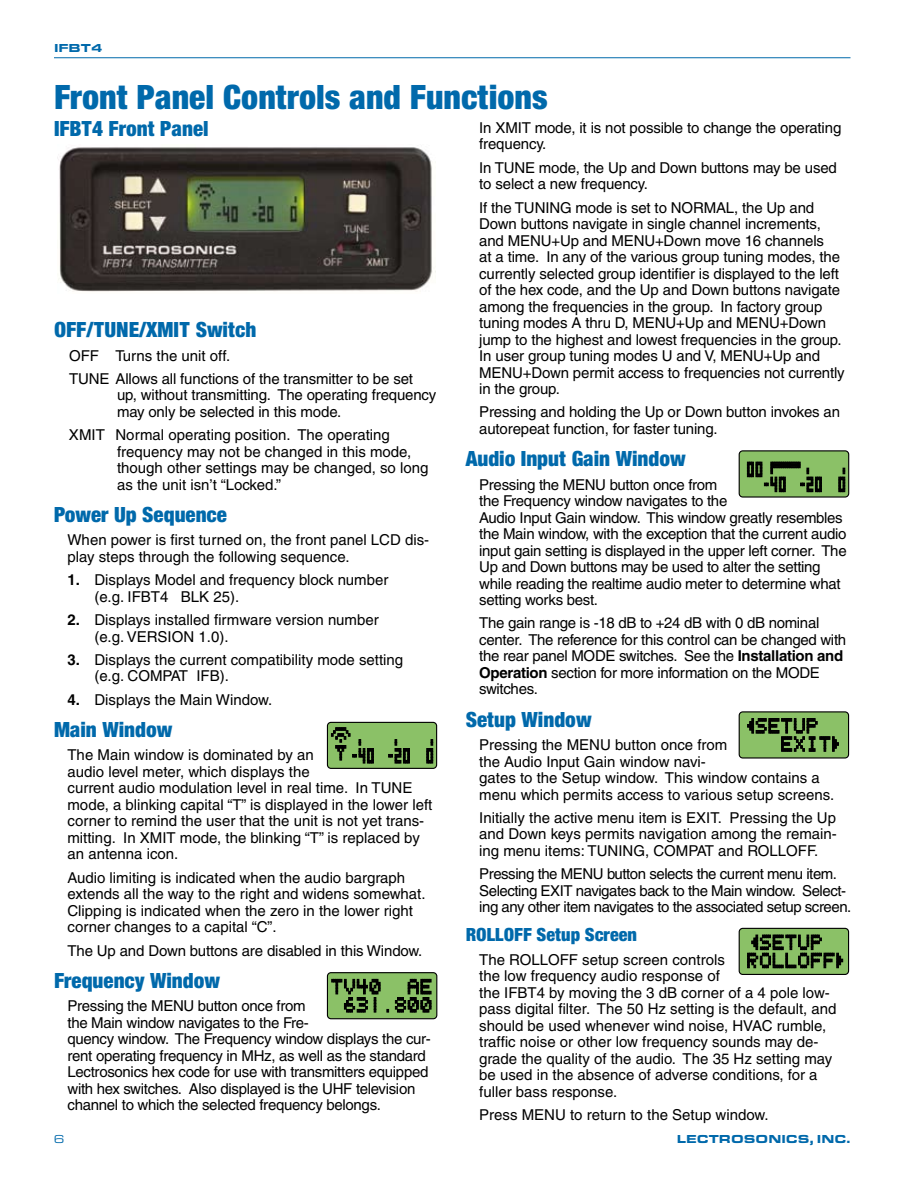
<style>
.page{position:relative;width:918px;height:1188px;background:#fff}
.page>*{position:absolute;margin:0;border:0;box-sizing:border-box;transform-origin:0 0}
.t1{font:900 condensed 36px "Sans";color:#0069ab}
.t2{font:900 condensed 22.5px "Sans";color:#0069ab}
.t3{font:900 condensed 19.5px "Sans";color:#0069ab}
.t4{font:15px/16.5px "Helvetica";letter-spacing:-.01em;color:#000}
.t5{font:15px/16.5px "Helvetica";letter-spacing:-.03em;color:#000}
.t6{font:900 12px "Eurostile Extended";color:#0069ab}
.t7{font:12px "Eurostile Extended";color:#0069ab}
.s1{font-weight:700}
</style>
<div class="page">
<hr style="left:54px;top:57px;width:796px;height:1px;background:#0069ab">
<img style="left:58px;top:147px;width:378px;height:145px">
<div style="left:327px;top:722px;width:110px;height:46px;background:#8bc167;border-radius:4px"></div>
<div style="left:327px;top:722px;width:110px;height:47px;border:1px solid #000;border-radius:4px"></div>
<svg style="left:389px;top:740px;width:21px;height:23px"></svg>
<svg style="left:427px;top:740px;width:6px;height:23px"></svg>
<svg style="left:331px;top:728px;width:42px;height:35px"></svg>
<div style="left:327px;top:973px;width:110px;height:46px;background:#8bc167;border-radius:4px"></div>
<div style="left:327px;top:972px;width:110px;height:47px;border:1px solid #000;border-radius:4px"></div>
<svg style="left:395px;top:979px;width:36px;height:33px"></svg>
<svg style="left:332px;top:979px;width:48px;height:33px"></svg>
<div style="left:739px;top:451px;width:110px;height:46px;background:#8bc167;border-radius:4px"></div>
<div style="left:739px;top:450px;width:110px;height:48px;border:1px solid #000;border-radius:4px"></div>
<svg style="left:839px;top:468px;width:6px;height:24px"></svg>
<svg style="left:747px;top:462px;width:75px;height:30px"></svg>
<div style="left:739px;top:712px;width:110px;height:46px;background:#8bc167;border-radius:4px"></div>
<div style="left:739px;top:711px;width:110px;height:48px;border:1px solid #000;border-radius:4px"></div>
<svg style="left:747px;top:718px;width:92px;height:33px"></svg>
<div style="left:739px;top:928px;width:110px;height:46px;background:#8bc167;border-radius:4px"></div>
<div style="left:739px;top:928px;width:110px;height:47px;border:1px solid #000;border-radius:4px"></div>
<svg style="left:747px;top:935px;width:96px;height:33px"></svg>
<p class="t6" style="left:54px;top:41px;width:50px">IFBT4</p>
<h1 class="t1" style="left:54px;top:75px;width:495px">Front Panel Controls and Functions</h1>
<h2 class="t2" style="left:54px;top:115px;width:156px">IFBT4 Front Panel</h2>
<h2 class="t2" style="left:54px;top:316px;width:204px">OFF/TUNE/XMIT Switch</h2>
<p class="t4" style="left:69px;top:344px;width:346px;line-height:23.2px">OFF Turns the unit off.<br>TUNE Allows all functions of the transmitter to be set</p>
<p class="t4" style="left:117px;top:387px;width:321px">up, without transmitting. The operating frequency may only be selected in this mode.</p>
<p class="t4" style="left:117px;top:427px;width:313px;text-indent:-48px">XMIT Normal operating position. The operating frequency may not be changed in this mode, though other settings may be changed, so long as the unit isn’t “Locked.”</p>
<h2 class="t2" style="left:54px;top:501px;width:175px">Power Up Sequence</h2>
<p class="t4" style="left:68px;top:532px;width:363px">When power is first turned on, the front panel LCD dis&shy;play steps through the following sequence.</p>
<p class="t4" style="left:94px;top:572px;width:295px;text-indent:-27px"><span class="s1">1.</span> Displays Model and frequency block number (e.g. IFBT4 BLK 25).</p>
<p class="t4" style="left:94px;top:612px;width:286px;text-indent:-27px"><span class="s1">2.</span> Displays installed firmware version number (e.g. VERSION 1.0).</p>
<p class="t4" style="left:94px;top:651px;width:310px;text-indent:-27px"><span class="s1">3.</span> Displays the current compatibility mode setting (e.g. COMPAT IFB).</p>
<p class="t4" style="left:68px;top:691px;width:206px"><span class="s1">4.</span> Displays the Main Window.</p>
<h2 class="t2" style="left:54px;top:716px;width:120px">Main Window</h2>
<p class="t4" style="left:68px;top:747px;width:366px">The Main window is dominated by an<br>audio level meter, which displays the<br>current audio modulation level in real time. In TUNE mode, a blinking capital “T” is displayed in the lower left corner to remind the user that the unit is not yet trans&shy;mitting. In XMIT mode, the blinking “T” is replaced by an antenna icon.</p>
<p class="t4" style="left:68px;top:869px;width:360px">Audio limiting is indicated when the audio bargraph extends all the way to the right and widens somewhat.<br>Clipping is indicated when the zero in the lower right corner changes to a capital “C”.</p>
<p class="t4" style="left:68px;top:942px;width:356px">The Up and Down buttons are disabled in this Window.</p>
<h2 class="t2" style="left:54px;top:967px;width:168px">Frequency Window</h2>
<p class="t4" style="left:68px;top:998px;width:365px">Pressing the MENU button once from<br>the Main window navigates to the Fre-<br>quency window. The Frequency window displays the cur&shy;rent operating frequency in MHz, as well as the standard Lectrosonics hex code for use with transmitters equipped with hex switches. Also displayed is the UHF television channel to which the selected frequency belongs.</p>
<p class="t4" style="left:479px;top:119px;width:364px">In XMIT mode, it is not possible to change the operating frequency.</p>
<p class="t4" style="left:479px;top:159px;width:359px">In TUNE mode, the Up and Down buttons may be used to select a new frequency.</p>
<p class="t4" style="left:479px;top:199px;width:367px">If the TUNING mode is set to NORMAL, the Up and Down buttons navigate in single channel increments, and MENU+Up and MENU+Down move 16 channels<br>at a time. In any of the various group tuning modes, the currently selected group identifier is displayed to the left of the hex code, and the Up and Down buttons navigate among the frequencies in the group. In factory group tuning modes A thru D, MENU+Up and MENU+Down jump to the highest and lowest frequencies in the group.<br>In user group tuning modes U and V, MENU+Up and MENU+Down permit access to frequencies not currently in the group.</p>
<p class="t4" style="left:479px;top:404px;width:362px">Pressing and holding the Up or Down button invokes an autorepeat function, for faster tuning.</p>
<h2 class="t2" style="left:466px;top:445px;width:221px">Audio Input Gain Window</h2>
<p class="t4" style="left:479px;top:476px;width:369px">Pressing the MENU button once from<br>the Frequency window navigates to the<br>Audio Input Gain window. This window greatly resembles the Main window, with the exception that the current audio input gain setting is displayed in the upper left corner. The Up and Down buttons may be used to alter the setting while reading the realtime audio meter to determine what setting works best.</p>
<p class="t4" style="left:479px;top:615px;width:368px">The gain range is -18 dB to +24 dB with 0 dB nominal center. The reference for this control can be changed with the rear panel MODE switches. See the <span class="s1">Installation and Operation</span> section for more information on the MODE switches.</p>
<h2 class="t2" style="left:466px;top:706px;width:127px">Setup Window</h2>
<p class="t4" style="left:479px;top:736px;width:356px">Pressing the MENU button once from<br>the Audio Input Gain window navi-<br>gates to the Setup window. This window contains a menu which permits access to various setup screens.</p>
<p class="t4" style="left:479px;top:809px;width:359px;text-align:justify">Initially the active menu item is EXIT. Pressing the Up and Down keys permits navigation among the remain&shy;ing menu items: TUNING, COMPAT and ROLLOFF.</p>
<p class="t5" style="left:479px;top:866px;width:374px">Pressing the MENU button selects the current menu item.<br>Selecting EXIT navigates back to the Main window. Select&shy;ing any other item navigates to the associated setup screen.</p>
<h3 class="t3" style="left:466px;top:923px;width:173px">ROLLOFF Setup Screen</h3>
<p class="t4" style="left:479px;top:951px;width:359px">The ROLLOFF setup screen controls<br>the low frequency audio response of<br>the IFBT4 by moving the 3 dB corner of a 4 pole low&shy;pass digital filter. The 50 Hz setting is the default, and should be used whenever wind noise, HVAC rumble, traffic noise or other low frequency sounds may de&shy;grade the quality of the audio. The 35 Hz setting may be used in the absence of adverse conditions, for a fuller bass response.</p>
<p class="t4" style="left:479px;top:1107px;width:291px">Press MENU to return to the Setup window.</p>
<p class="t7" style="left:54px;top:1133px;width:12px">6</p>
<p class="t6" style="left:677px;top:1132px;width:175px">LECTROSONICS, INC.</p>
</div>
